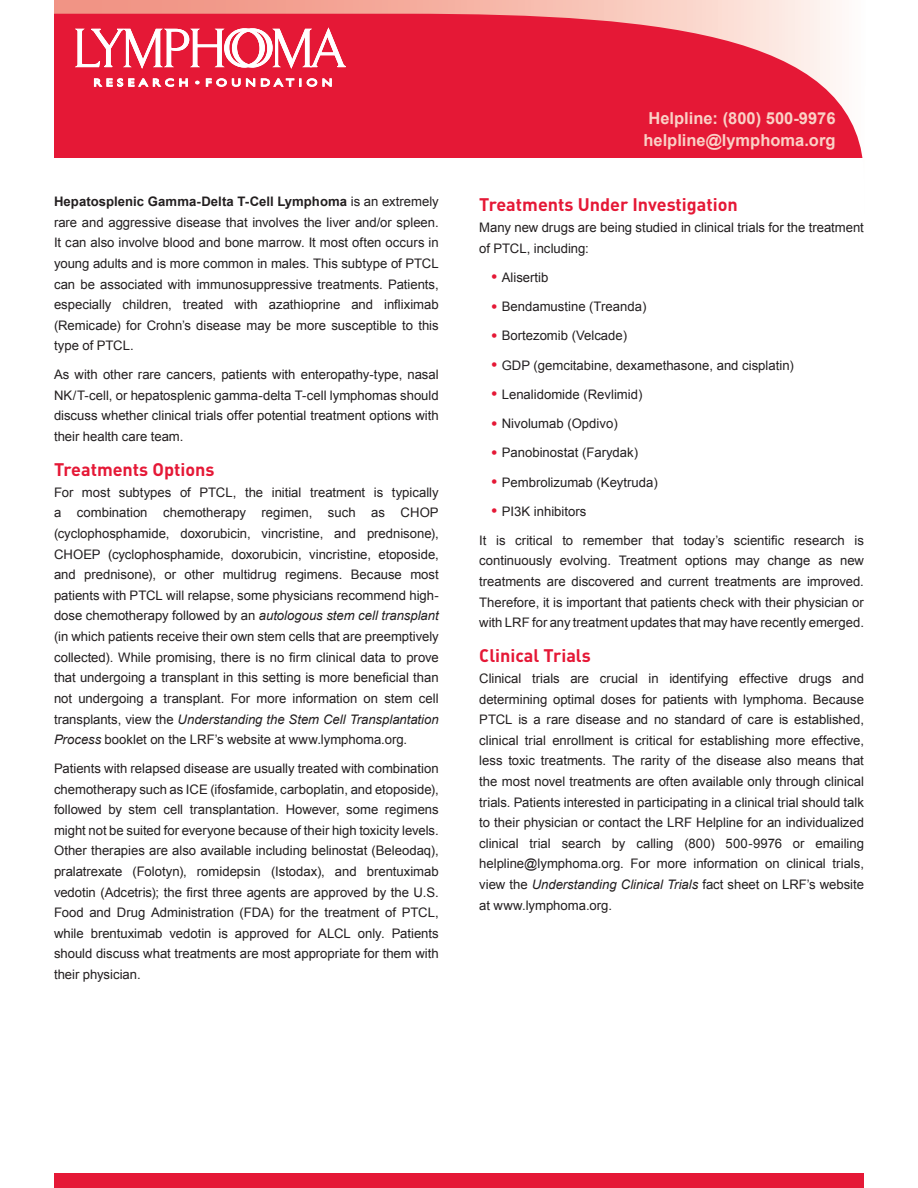
<style>
.page{position:relative;width:918px;height:1188px;background:#fff}
.page>*{position:absolute;margin:0;border:0;box-sizing:border-box;transform-origin:0 0}
.t1{font:700 18px "DIN";color:#e51836}
.t2{font:700 16.5px/22.5px "Arial";color:#fad1c6;text-align:center}
.t3{font:13.2px/20.5px "Arial";color:#231f20;text-align:justify}
.s1{font-weight:700}
.s2{font-style:italic}
.s3{font-size:18px;color:#e51836}
</style>
<div class="page">
<svg style="left:54px;top:0;width:809px;height:158px;background:#e83b51"></svg>
<div style="left:54px;top:1174px;width:810px;height:14px;background:#e51836"></div>
<svg style="left:75px;top:28px;width:271px;height:42px"></svg>
<svg style="left:94px;top:78px;width:94px;height:9px"></svg>
<svg style="left:195px;top:81px;width:4px;height:3px"></svg>
<svg style="left:206px;top:78px;width:126px;height:9px"></svg>
<p class="t3" style="left:54px;top:191px;width:386px"><span class="s1">Hepatosplenic Gamma-Delta T-Cell Lymphoma</span> is an extremely rare and aggressive disease that involves the liver and/or spleen.<br>It can also involve blood and bone marrow. It most often occurs in young adults and is more common in males. This subtype of PTCL can be associated with immunosuppressive treatments. Patients, especially children, treated with azathioprine and infliximab (Remicade) for Crohn’s disease may be more susceptible to this type of PTCL.</p>
<p class="t3" style="left:54px;top:364px;width:386px">As with other rare cancers, patients with enteropathy-type, nasal NK/T-cell, or hepatosplenic gamma-delta T-cell lymphomas should discuss whether clinical trials offer potential treatment options with their health care team.</p>
<h1 class="t1" style="left:54px;top:458px;width:162px">Treatments Options</h1>
<p class="t3" style="left:54px;top:482px;width:386px">For most subtypes of PTCL, the initial treatment is typically a combination chemotherapy regimen, such as CHOP (cyclophosphamide, doxorubicin, vincristine, and prednisone), CHOEP (cyclophosphamide, doxorubicin, vincristine, etoposide, and prednisone), or other multidrug regimens. Because most patients with PTCL will relapse, some physicians recommend high&shy;dose chemotherapy followed by an <span class="s2">autologous stem cell transplant </span>(in which patients receive their own stem cells that are preemptively collected). While promising, there is no firm clinical data to prove that undergoing a transplant in this setting is more beneficial than not undergoing a transplant. For more information on stem cell transplants, view the <span class="s2">Understanding the Stem Cell Transplantation Process</span> booklet on the LRF’s website at www.lymphoma.org.</p>
<p class="t3" style="left:54px;top:758px;width:386px">Patients with relapsed disease are usually treated with combination chemotherapy such as ICE (ifosfamide, carboplatin, and etoposide), followed by stem cell transplantation. However, some regimens might not be suited for everyone because of their high toxicity levels.<br>Other therapies are also available including belinostat (Beleodaq), pralatrexate (Folotyn), romidepsin (Istodax), and brentuximab vedotin (Adcetris); the first three agents are approved by the U.S.<br>Food and Drug Administration (FDA) for the treatment of PTCL, while brentuximab vedotin is approved for ALCL only. Patients should discuss what treatments are most appropriate for them with their physician.</p>
<p class="t2" style="left:643px;top:107px;width:194px">Helpline: (800) 500-9976 helpline@lymphoma.org</p>
<h1 class="t1" style="left:479px;top:193px;width:260px">Treatments Under Investigation</h1>
<p class="t3" style="left:479px;top:217px;width:386px">Many new drugs are being studied in clinical trials for the treatment of PTCL, including:</p>
<p class="t3" style="left:491px;top:267px;width:59px"><span class="s3">•</span> Alisertib</p>
<p class="t3" style="left:491px;top:296px;width:157px"><span class="s3">•</span> Bendamustine (Treanda)</p>
<p class="t3" style="left:491px;top:326px;width:137px"><span class="s3">•</span> Bortezomib (Velcade)</p>
<p class="t3" style="left:491px;top:355px;width:304px"><span class="s3">•</span> GDP (gemcitabine, dexamethasone, and cisplatin)</p>
<p class="t3" style="left:491px;top:384px;width:153px"><span class="s3">•</span> Lenalidomide (Revlimid)</p>
<p class="t3" style="left:491px;top:413px;width:128px"><span class="s3">•</span> Nivolumab (Opdivo)</p>
<p class="t3" style="left:491px;top:443px;width:148px"><span class="s3">•</span> Panobinostat (Farydak)</p>
<p class="t3" style="left:491px;top:472px;width:168px"><span class="s3">•</span> Pembrolizumab (Keytruda)</p>
<p class="t3" style="left:479px;top:497px;width:386px;line-height:28.8px;text-indent:12px"><span class="s3">•</span> PI3K inhibitors<br>It is critical to remember that today’s scientific research is</p>
<p class="t3" style="left:479px;top:551px;width:386px">continuously evolving. Treatment options may change as new treatments are discovered and current treatments are improved.<br>Therefore, it is important that patients check with their physician or with LRF for any treatment updates that may have recently emerged.</p>
<h1 class="t1" style="left:479px;top:644px;width:113px">Clinical Trials</h1>
<p class="t3" style="left:479px;top:668px;width:386px">Clinical trials are crucial in identifying effective drugs and determining optimal doses for patients with lymphoma. Because PTCL is a rare disease and no standard of care is established, clinical trial enrollment is critical for establishing more effective, less toxic treatments. The rarity of the disease also means that the most novel treatments are often available only through clinical trials. Patients interested in participating in a clinical trial should talk to their physician or contact the LRF Helpline for an individualized clinical trial search by calling (800) 500-9976 or emailing helpline@lymphoma.org. For more information on clinical trials, view the <span class="s2">Understanding Clinical Trials</span> fact sheet on LRF’s website at www.lymphoma.org.</p>
</div>
